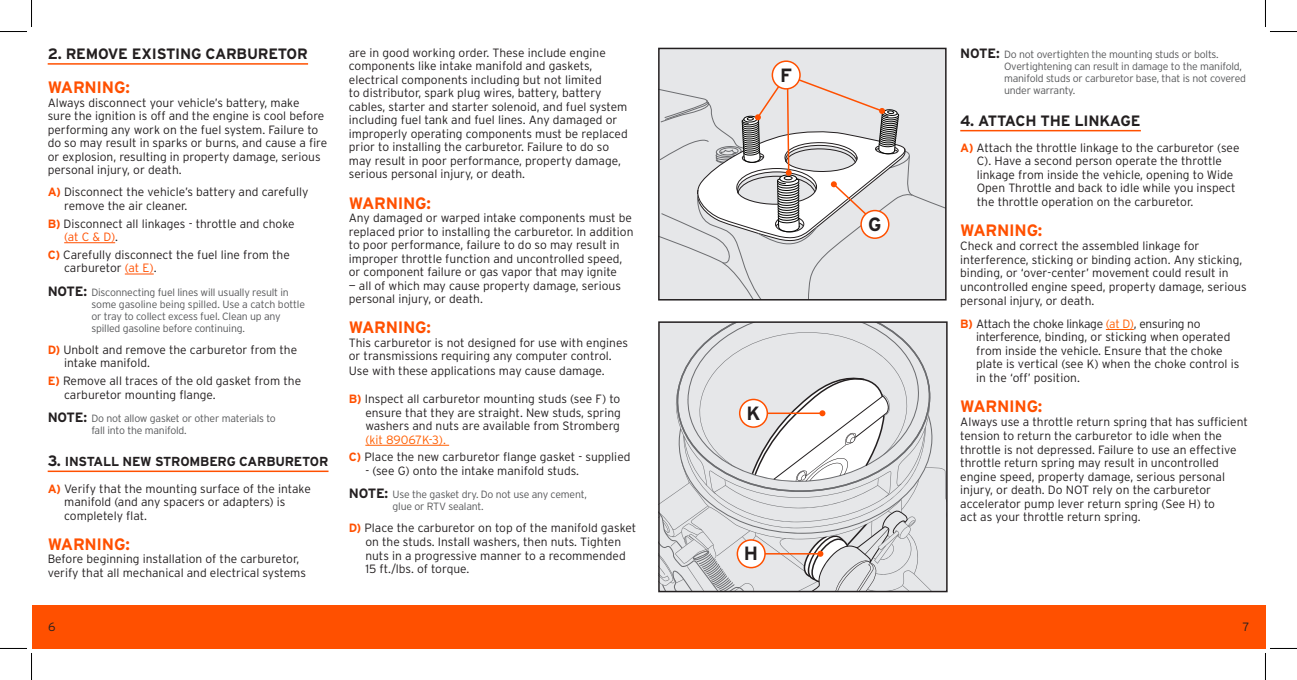
<style>
.page{position:relative;width:1297px;height:680px;background:#fff}
.page>*{position:absolute;margin:0;border:0;box-sizing:border-box;transform-origin:0 0}
.Body_Copy_1{font:700 19.2px "Interstate";color:#231f20}
.Body_Copy_1_INDENT{font:700 16.5px "Interstate";letter-spacing:-.015em;color:#ff5000}
.t1{font:700 15px "Interstate";letter-spacing:-.015em;color:#231f20}
.t2{font:700 13.05px "Interstate";letter-spacing:-.015em;color:#231f20}
.Body_Copy_1_INDENT-2{font:300 12px/13.5px "Interstate";color:#231f20}
.Body_Copy_1-2{font:300 12px/13.5px "Interstate";color:#231f20}
.NOTE_Copy_1{font:300 10.5px/12px "Interstate";letter-spacing:-.02em;color:#57585a}
.s1{font-weight:700;color:#ff5000}
.s2{color:#ff5000}
.s3{font-weight:700;font-size:13.5px;color:#231f20}
.s4{font-size:15px}
.s5{color:#ff5e00}
</style>
<div class="page">
<hr style="left:365px;top:445px;width:84px;height:1px;background:#ff5e00">
<hr style="left:48px;top:63px;width:260px;height:2px;background:#ff5000">
<hr style="left:64px;top:242px;width:51px;height:1px;background:#ff5000">
<svg style="left:125px;top:274px;width:29px;height:1px"></svg>
<hr style="left:48px;top:470px;width:280px;height:2px;background:#ff5000">
<svg style="left:676px;top:324px;width:254px;height:7px;fill:#e6e7e9"></svg>
<hr style="left:960px;top:130px;width:180px;height:1px;background:#ff5000">
<svg style="left:1105px;top:329px;width:28px;height:1px"></svg>
<svg style="left:658px;top:331px;width:288px;height:260px"></svg>
<div style="left:737px;top:540px;width:27px;height:27px;background:#fff;border-radius:50%"></div>
<div style="left:736px;top:539px;width:29px;height:29px;border:2px solid #ff5000;border-radius:50%"></div>
<div style="left:658px;top:48px;width:287px;height:252px;background:#e6e7e9"></div>
<svg style="left:658px;top:73px;width:287px;height:227px"></svg>
<div style="left:772px;top:61px;width:27px;height:28px;background:#fff;border-radius:50%"></div>
<div style="left:771px;top:60px;width:29px;height:30px;border:2px solid #ff5000;border-radius:50%"></div>
<div style="left:32px;top:605px;width:1233px;height:43px;background:#ff5000"></div>
<svg style="left:0;top:0;width:32px;height:32px"></svg>
<svg style="left:0;top:648px;width:32px;height:32px"></svg>
<svg style="left:1265px;top:0;width:31px;height:32px"></svg>
<svg style="left:1264px;top:648px;width:32px;height:32px"></svg>
<p class="t1" style="left:48px;top:45px;width:261px">2. REMOVE EXISTING CARBURETOR</p>
<p class="Body_Copy_1_INDENT" style="left:48px;top:78px;width:84px">WARNING:</p>
<p class="Body_Copy_1-2" style="left:48px;top:96px;width:281px">Always disconnect your vehicle’s battery, make<br>sure the ignition is off and the engine is cool before performing any work on the fuel system. Failure to do so may result in sparks or burns, and cause a fire or explosion, resulting in property damage, serious personal injury, or death.</p>
<p class="Body_Copy_1_INDENT-2" style="left:64px;top:185px;width:246px;text-indent:-16px"><span class="s1">A)</span> Disconnect the vehicle’s battery and carefully remove the air cleaner.</p>
<p class="Body_Copy_1_INDENT-2" style="left:64px;top:216px;width:232px;text-indent:-16px"><span class="s1">B)</span> Disconnect all linkages - throttle and choke <span class="s2">(at C &amp; D)</span>.</p>
<p class="Body_Copy_1_INDENT-2" style="left:64px;top:248px;width:227px;text-indent:-16px"><span class="s1">C)</span> Carefully disconnect the fuel line from the carburetor <span class="s2">(at E)</span>.</p>
<p class="NOTE_Copy_1" style="left:91px;top:286px;width:215px;text-indent:-44px"><span class="s3">NOTE:</span> Disconnecting fuel lines will usually result in some gasoline being spilled. Use a catch bottle or tray to collect excess fuel. Clean up any spilled gasoline before continuing.</p>
<p class="Body_Copy_1_INDENT-2" style="left:64px;top:343px;width:234px;text-indent:-16px"><span class="s1">D)</span> Unbolt and remove the carburetor from the intake manifold.</p>
<p class="Body_Copy_1_INDENT-2" style="left:64px;top:374px;width:238px;text-indent:-16px"><span class="s1">E)</span> Remove all traces of the old gasket from the carburetor mounting flange.</p>
<p class="NOTE_Copy_1" style="left:91px;top:412px;width:186px;text-indent:-44px"><span class="s3">NOTE:</span> Do not allow gasket or other materials to fall into the manifold.</p>
<p class="t2" style="left:48px;top:454px;width:282px"><span class="s4">3.</span> INSTALL NEW STROMBERG CARBURETOR</p>
<p class="Body_Copy_1_INDENT-2" style="left:64px;top:481px;width:248px;text-indent:-16px"><span class="s1">A)</span> Verify that the mounting surface of the intake manifold (and any spacers or adapters) is completely flat.</p>
<p class="Body_Copy_1_INDENT" style="left:48px;top:534px;width:84px">WARNING:</p>
<p class="Body_Copy_1_INDENT-2" style="left:48px;top:552px;width:253px">Before beginning installation of the carburetor,</p>
<p class="Body_Copy_1_INDENT-2" style="left:48px;top:565px;width:260px">verify that all mechanical and electrical systems</p>
<p class="Body_Copy_1_INDENT-2" style="left:349px;top:46px;width:280px">are in good working order. These include engine components like intake manifold and gaskets, electrical components including but not limited<br>to distributor, spark plug wires, battery, battery cables, starter and starter solenoid, and fuel system including fuel tank and fuel lines. Any damaged or improperly operating components must be replaced prior to installing the carburetor. Failure to do so may result in poor performance, property damage, serious personal injury, or death.</p>
<p class="Body_Copy_1_INDENT" style="left:349px;top:193px;width:84px">WARNING:</p>
<p class="Body_Copy_1_INDENT-2" style="left:349px;top:211px;width:286px">Any damaged or warped intake components must be replaced prior to installing the carburetor. In addition to poor performance, failure to do so may result in improper throttle function and uncontrolled speed, or component failure or gas vapor that may ignite</p>
<p class="Body_Copy_1_INDENT-2" style="left:349px;top:278px;width:273px">— all of which may cause property damage, serious personal injury, or death.</p>
<p class="Body_Copy_1_INDENT" style="left:349px;top:318px;width:84px">WARNING:</p>
<p class="Body_Copy_1_INDENT-2" style="left:349px;top:336px;width:281px">This carburetor is not designed for use with engines or transmissions requiring any computer control.<br>Use with these applications may cause damage.</p>
<p class="Body_Copy_1_INDENT-2" style="left:365px;top:392px;width:257px;text-align:justify;text-indent:-16px"><span class="s1">B)</span> Inspect all carburetor mounting studs (see F) to ensure that they are straight. New studs, spring washers and nuts are available from Stromberg <span class="s5">(kit 89067K-3).</span></p>
<p class="Body_Copy_1_INDENT-2" style="left:349px;top:450px;width:283px"><span class="s1">C)</span> Place the new carburetor flange gasket - supplied</p>
<p class="Body_Copy_1_INDENT-2" style="left:365px;top:464px;width:215px">- (see G) onto the intake manifold studs.</p>
<p class="NOTE_Copy_1" style="left:392px;top:488px;width:196px;text-indent:-44px"><span class="s3">NOTE:</span> Use the gasket dry. Do not use any cement, glue or RTV sealant.</p>
<p class="Body_Copy_1_INDENT-2" style="left:365px;top:521px;width:272px;text-indent:-16px"><span class="s1">D)</span> Place the carburetor on top of the manifold gasket on the studs. Install washers, then nuts. Tighten nuts in a progressive manner to a recommended 15 ft./lbs. of torque.</p>
<p class="Body_Copy_1" style="left:780px;top:65px;width:13px">F</p>
<p class="Body_Copy_1" style="left:746px;top:402px;width:15px">K</p>
<p class="Body_Copy_1" style="left:743px;top:542px;width:16px">H</p>
<p class="Body_Copy_1" style="left:868px;top:213px;width:15px">G</p>
<p class="NOTE_Copy_1" style="left:1003px;top:48px;width:243px;text-indent:-44px"><span class="s3">NOTE:</span> Do not overtighten the mounting studs or bolts.<br>Overtightening can result in damage to the manifold, manifold studs or carburetor base, that is not covered under warranty.</p>
<p class="t1" style="left:960px;top:112px;width:182px">4. ATTACH THE LINKAGE</p>
<p class="Body_Copy_1_INDENT-2" style="left:976px;top:141px;width:264px;text-indent:-16px"><span class="s1">A)</span> Attach the throttle linkage to the carburetor (see C). Have a second person operate the throttle linkage from inside the vehicle, opening to Wide Open Throttle and back to idle while you inspect the throttle operation on the carburetor.</p>
<p class="Body_Copy_1_INDENT" style="left:960px;top:221px;width:84px">WARNING:</p>
<p class="Body_Copy_1-2" style="left:960px;top:239px;width:288px">Check and correct the assembled linkage for interference, sticking or binding action. Any sticking, binding, or ‘over-center’ movement could result in uncontrolled engine speed, property damage, serious personal injury, or death.</p>
<p class="Body_Copy_1-2" style="left:975px;top:317px;width:265px;text-indent:-16px"><span class="s1">B)</span> Attach the choke linkage <span class="s5">(at D)</span>, ensuring no interference, binding, or sticking when operated from inside the vehicle. Ensure that the choke plate is vertical (see K) when the choke control is in the ‘off’ position.</p>
<p class="Body_Copy_1_INDENT" style="left:960px;top:397px;width:84px">WARNING:</p>
<p class="Body_Copy_1-2" style="left:960px;top:415px;width:289px">Always use a throttle return spring that has sufficient tension to return the carburetor to idle when the throttle is not depressed. Failure to use an effective throttle return spring may result in uncontrolled engine speed, property damage, serious personal injury, or death. Do NOT rely on the carburetor accelerator pump lever return spring (See H) to<br>act as your throttle return spring.</p>
<p class="Body_Copy_1-2" style="left:48px;top:620px;width:9px">6</p>
<p class="Body_Copy_1-2" style="left:1242px;top:620px;width:8px">7</p>
</div>
